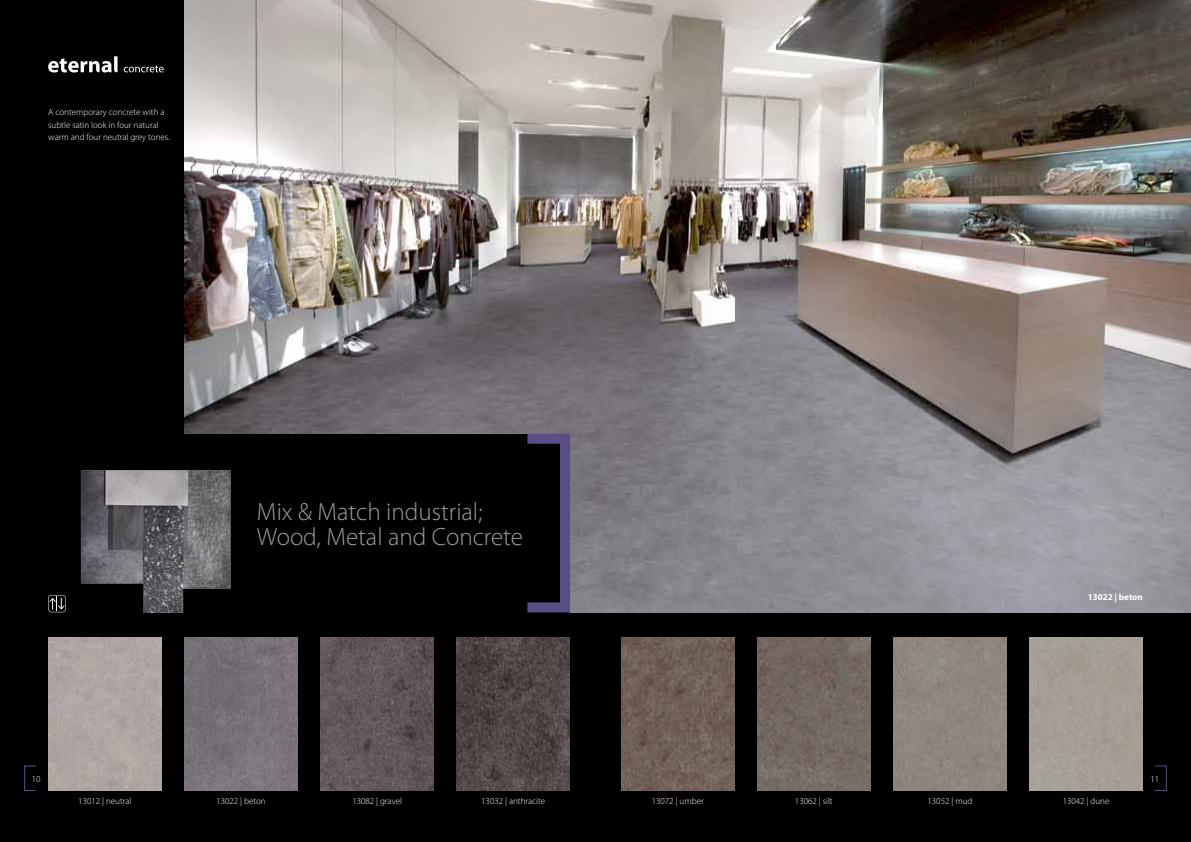
<style>
.page{position:relative;width:1191px;height:842px;background:#fff}
.page>*{position:absolute;margin:0;border:0;box-sizing:border-box;transform-origin:0 0}
.t1{font:300 25px/25.5px "Myriad Pro";color:#9c9c9d}
.t2{font:300 9px/12.8px "Myriad Pro";color:#fff}
.t3{font:700 9px "Myriad Pro";color:#fff}
</style>
<div class="page">
<div style="left:0;top:0;width:595px;height:842px;background:#000"></div>
<div style="left:595px;top:0;width:596px;height:842px;background:#000"></div>
<svg style="left:48px;top:595px;width:6px;height:17px"></svg>
<img style="left:184px;top:0;width:1007px;height:612px">
<div style="left:68px;top:434px;width:501px;height:185px;background:#000"></div>
<div style="left:522px;top:434px;width:48px;height:178px;border:10px solid #594e85"></div>
<div style="left:48px;top:638px;width:114px;height:153px;background:#afa5a4"></div>
<img style="left:184px;top:638px;width:114px;height:153px">
<img style="left:320px;top:638px;width:114px;height:153px">
<div style="left:893px;top:638px;width:113px;height:153px;background:#8f867f"></div>
<div style="left:1029px;top:638px;width:113px;height:153px;background:#a59d96"></div>
<img style="left:456px;top:638px;width:114px;height:153px">
<img style="left:757px;top:638px;width:113px;height:153px">
<img style="left:621px;top:638px;width:113px;height:153px">
<img style="left:54px;top:470px;width:177px;height:142px">
<div style="left:24px;top:765px;width:13px;height:26px;border:1px solid #594e85"></div>
<svg style="left:48px;top:56px;width:69px;height:16px"></svg>
<svg style="left:124px;top:66px;width:40px;height:6px"></svg>
<p class="t2" style="left:48px;top:105px;width:123px">A contemporary concrete with a subtle satin look in four natural warm and four neutral grey tones.</p>
<h1 class="t1" style="left:257px;top:498px;width:267px">Mix &amp; Match industrial;<br>Wood, Metal and Concrete</h1>
<p class="t3" style="left:1087px;top:591px;width:57px">13022 | beton</p>
<p class="t2" style="left:32px;top:772px;width:10px">10</p>
<p class="t2" style="left:1150px;top:772px;width:10px">11</p>
<p class="t2" style="left:78px;top:794px;width:55px">13012 | neutral</p>
<p class="t2" style="left:216px;top:794px;width:51px">13022 | beton</p>
<p class="t2" style="left:352px;top:794px;width:51px">13082 | gravel</p>
<p class="t2" style="left:481px;top:794px;width:66px">13032 | anthracite</p>
<p class="t2" style="left:795px;top:794px;width:39px">13062 | silt</p>
<p class="t2" style="left:927px;top:794px;width:46px">13052 | mud</p>
<p class="t2" style="left:1062px;top:794px;width:48px">13042 | dune</p>
<p class="t2" style="left:652px;top:794px;width:53px">13072 | umber</p>
</div>
